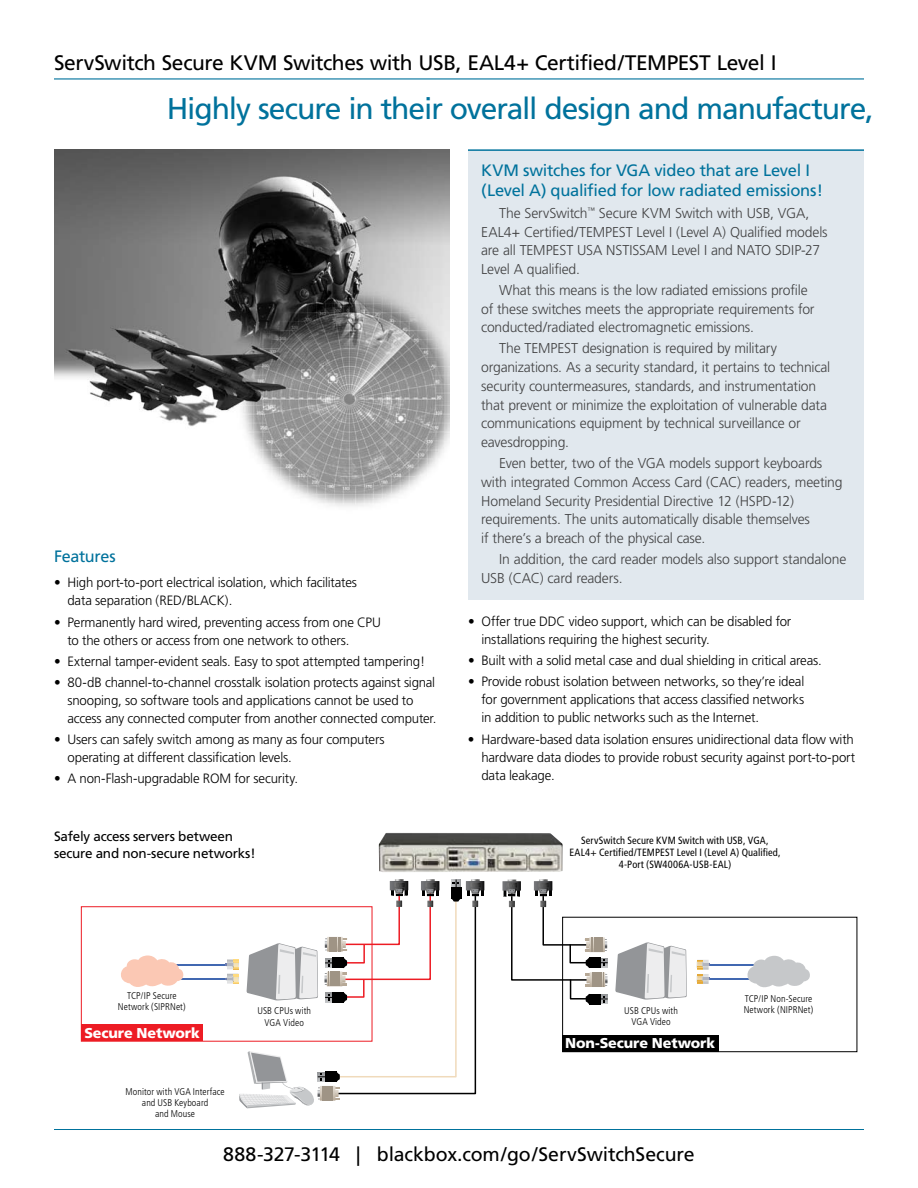
<style>
.page{position:relative;width:918px;height:1188px;background:#fff}
.page>*{position:absolute;margin:0;border:0;box-sizing:border-box;transform-origin:0 0}
.t1{font:30px "Frutiger";letter-spacing:-.035em;color:#00729c}
.t2{font:21px "Frutiger";letter-spacing:-.02em;color:#000}
.t3{font:19.5px "Frutiger";letter-spacing:-.005em;color:#000}
.t4{font:16.5px/19.5px "Frutiger";letter-spacing:-.02em;color:#00729c}
.t5{font:300 14.25px/18.8px "Frutiger";letter-spacing:-.015em;color:#414142}
.t6{font:900 14.25px "Frutiger";letter-spacing:-.01em;color:#fff}
.t7{font:300 13.5px/18px "Frutiger";letter-spacing:-.015em;color:#000}
.t8{font:13.5px/16.5px "Frutiger";letter-spacing:-.015em;color:#000}
.t9{font:condensed 10.5px/12px "Frutiger";letter-spacing:.01em;color:#000;text-align:center}
.t10{font:300 condensed 9.75px/11.2px "Frutiger";letter-spacing:.01em;color:#000;text-align:center}
</style>
<div class="page">
<hr style="left:54px;top:1129px;width:810px;height:1px;background:#00729c">
<hr style="left:54px;top:78px;width:810px;height:2px;background:#00729c">
<img style="left:54px;top:149px;width:396px;height:357px">
<hr style="left:468px;top:149px;width:396px;height:2px;background:#00729c">
<div style="left:468px;top:151px;width:396px;height:448px;background:#e1e8ee"></div>
<hr style="left:703px;top:978px;width:89px;height:2px;background:#4168b1">
<hr style="left:703px;top:964px;width:89px;height:2px;background:#4168b1">
<svg style="left:615px;top:942px;width:72px;height:58px;background:#c9cacc"></svg>
<svg style="left:747px;top:956px;width:63px;height:32px"></svg>
<svg style="left:697px;top:960px;width:13px;height:24px"></svg>
<hr style="left:129px;top:964px;width:103px;height:1px;background:#4168b1">
<hr style="left:129px;top:978px;width:103px;height:2px;background:#4168b1">
<svg style="left:121px;top:955px;width:65px;height:32px"></svg>
<svg style="left:461px;top:891px;width:132px;height:204px"></svg>
<img style="left:379px;top:833px;width:184px;height:39px">
<svg style="left:535px;top:879px;width:17px;height:28px"></svg>
<img style="left:502px;top:881px;width:2px;height:10px">
<svg style="left:504px;top:879px;width:17px;height:28px"></svg>
<svg style="left:569px;top:937px;width:39px;height:67px"></svg>
<svg style="left:467px;top:879px;width:17px;height:28px"></svg>
<svg style="left:226px;top:879px;width:235px;height:229px"></svg>
<div style="left:562px;top:917px;width:295px;height:135px;border:1px solid #000"></div>
<div style="left:81px;top:1025px;width:122px;height:16px;background:#ed1c24"></div>
<div style="left:562px;top:1035px;width:156px;height:17px;background:#000"></div>
<h2 class="t2" style="left:54px;top:50px;width:724px">ServSwitch Secure KVM Switches with USB, EAL4+ Certified/TEMPEST Level I</h2>
<h1 class="t1" style="left:167px;top:91px;width:709px">Highly secure in their overall design and manufacture,</h1>
<p class="t4" style="left:54px;top:547px;width:63px">Features</p>
<p class="t7" style="left:67px;top:573px;width:291px;line-height:18.8px;text-indent:-13px">• High port-to-port electrical isolation, which facilitates data separation (RED/BLACK).</p>
<p class="t7" style="left:67px;top:613px;width:315px;text-indent:-13px">• Permanently hard wired, preventing access from one CPU to the others or access from one network to others.</p>
<p class="t7" style="left:54px;top:652px;width:373px">• External tamper-evident seals. Easy to spot attempted tampering!</p>
<p class="t7" style="left:67px;top:674px;width:371px;text-indent:-13px">• 80-dB channel-to-channel crosstalk isolation protects against signal snooping, so software tools and applications cannot be used to access any connected computer from another connected computer.</p>
<p class="t7" style="left:67px;top:731px;width:319px;text-indent:-13px">• Users can safely switch among as many as four computers operating at different classification levels.</p>
<p class="t7" style="left:54px;top:770px;width:246px">• A non-Flash-upgradable ROM for security.</p>
<p class="t8" style="left:54px;top:828px;width:203px">Safely access servers between secure and non-secure networks!</p>
<p class="t4" style="left:481px;top:161px;width:343px">KVM switches for VGA video that are Level I (Level A) qualified for low radiated emissions!</p>
<p class="t5" style="left:481px;top:204px;width:348px;text-indent:18px">The ServSwitch<sup>™</sup> Secure KVM Switch with USB, VGA, EAL4+ Certified/TEMPEST Level I (Level A) Qualified models are all TEMPEST USA NSTISSAM Level I and NATO SDIP-27<br>Level A qualified.</p>
<p class="t5" style="left:481px;top:281px;width:335px;text-indent:18px">What this means is the low radiated emissions profile of these switches meets the appropriate requirements for conducted/radiated electromagnetic emissions.</p>
<p class="t5" style="left:481px;top:339px;width:351px;text-indent:18px">The TEMPEST designation is required by military organizations. As a security standard, it pertains to technical security countermeasures, standards, and instrumentation that prevent or minimize the exploitation of vulnerable data communications equipment by technical surveillance or eavesdropping.</p>
<p class="t5" style="left:481px;top:454px;width:363px;text-indent:18px">Even better, two of the VGA models support keyboards with integrated Common Access Card (CAC) readers, meeting Homeland Security Presidential Directive 12 (HSPD-12) requirements. The units automatically disable themselves<br>if there’s a breach of the physical case.</p>
<p class="t5" style="left:481px;top:550px;width:367px;text-indent:18px">In addition, the card reader models also support standalone<br>USB (CAC) card readers.</p>
<p class="t7" style="left:481px;top:612px;width:311px;text-indent:-13px">• Offer true DDC video support, which can be disabled for installations requiring the highest security.</p>
<p class="t7" style="left:468px;top:652px;width:355px">• Built with a solid metal case and dual shielding in critical areas.</p>
<p class="t7" style="left:481px;top:673px;width:324px;text-align:justify;text-indent:-13px">• Provide robust isolation between networks, so they’re ideal for government applications that access classified networks in addition to public networks such as the Internet.</p>
<p class="t7" style="left:481px;top:730px;width:375px;text-align:justify;text-indent:-13px">• Hardware-based data isolation ensures unidirectional data flow with hardware data diodes to provide robust security against port-to-port data leakage.</p>
<p class="t9" style="left:569px;top:834px;width:213px">ServSwitch Secure KVM Switch with USB, VGA,<br>EAL4+ Certified/TEMPEST Level I (Level A) Qualified,<br>4-Port (SW4006A-USB-EAL)</p>
<p class="t10" style="left:118px;top:990px;width:69px">TCP/IP Secure<br>Network (SIPRNet)</p>
<p class="t6" style="left:84px;top:1024px;width:117px">Secure Network</p>
<p class="t10" style="left:126px;top:1086px;width:101px">Monitor with VGA Interface and USB Keyboard<br>and Mouse</p>
<p class="t10" style="left:257px;top:1006px;width:55px">USB CPUs with<br>VGA Video</p>
<p class="t10" style="left:624px;top:1005px;width:55px">USB CPUs with<br>VGA Video</p>
<p class="t6" style="left:565px;top:1035px;width:151px">Non-Secure Network</p>
<h3 class="t3" style="left:223px;top:1143px;width:473px">888-327-3114 | blackbox.com/go/ServSwitchSecure</h3>
<p class="t10" style="left:744px;top:993px;width:71px;text-align:left">TCP/IP Non-Secure<br>Network (NIPRNet)</p>
</div>
